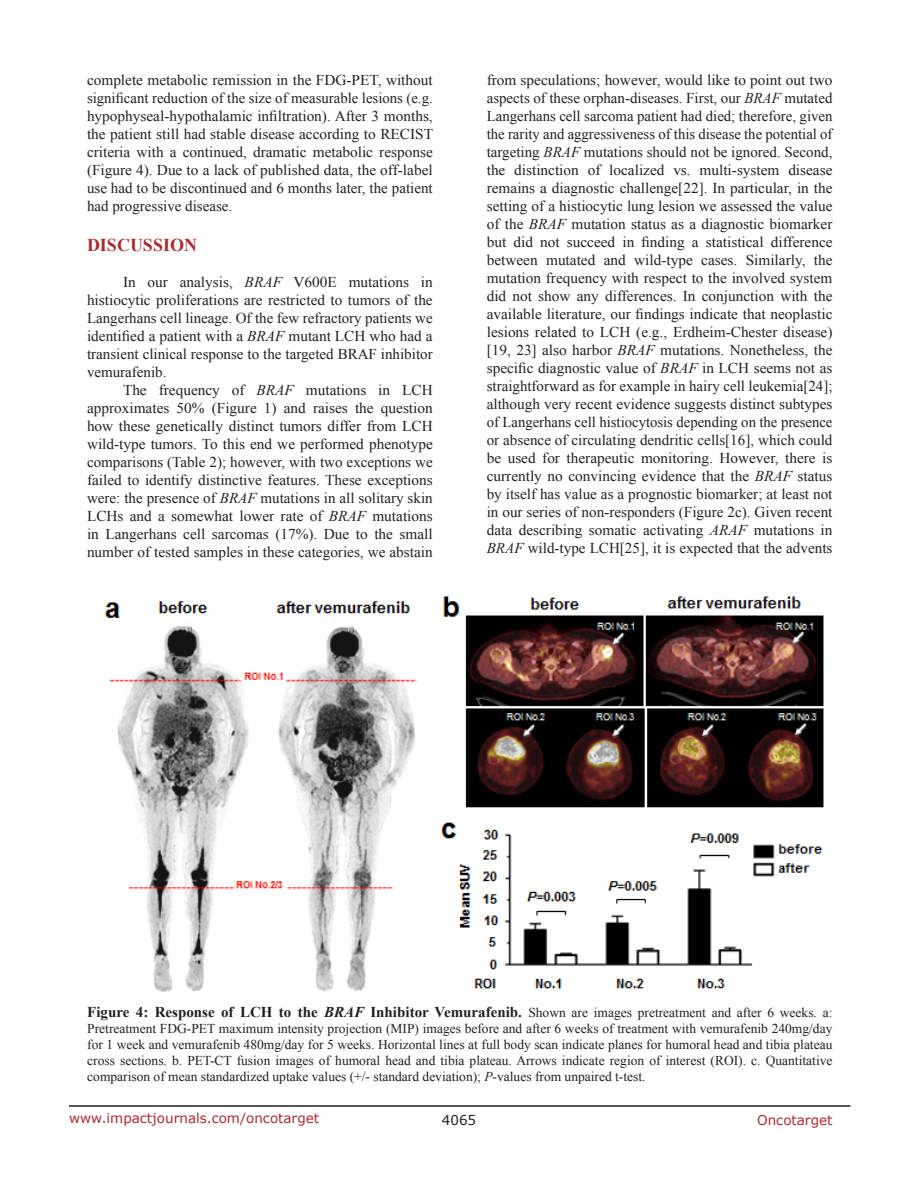
<style>
.page{position:relative;width:918px;height:1188px;background:#fff}
.page>*{position:absolute;margin:0;border:0;box-sizing:border-box;transform-origin:0 0}
.Heading{font:700 18px "Times New Roman";color:#ac2b31}
.BodyText{font:15px/18px "Times New Roman";color:#221f22;text-align:justify}
.FigureText{font:700 15px "Times New Roman";color:#221f22}
.FigureText-2{font:13.5px/16.2px "Times New Roman";color:#221f22;text-align:justify}
.t1{font:13.5px "Verdana";color:#ac2b31}
.t2{font:13.5px "Verdana";color:#221f22}
.s1{font-style:italic}
.s2{font-weight:400;font-size:13.5px}
</style>
<div class="page">
<hr style="left:69px;top:1105px;width:781px;height:2px;background:#231f20">
<img style="left:104px;top:596px;width:720px;height:396px">
<p class="BodyText" style="left:87px;top:71px;width:348px">complete metabolic remission in the FDG-PET, without significant reduction of the size of measurable lesions (e.g. hypophyseal-hypothalamic infiltration). After 3 months, the patient still had stable disease according to RECIST criteria with a continued, dramatic metabolic response (Figure 4). Due to a lack of published data, the off-label use had to be discontinued and 6 months later, the patient had progressive disease.</p>
<p class="Heading" style="left:87px;top:233px;width:112px">DISCUSSION</p>
<p class="BodyText" style="left:87px;top:273px;width:347px;text-indent:36px">In our analysis, <span class="s1">BRAF</span> V600E mutations in histiocytic proliferations are restricted to tumors of the Langerhans cell lineage. Of the few refractory patients we identified a patient with a <span class="s1">BRAF</span> mutant LCH who had a transient clinical response to the targeted BRAF inhibitor vemurafenib.</p>
<p class="BodyText" style="left:87px;top:381px;width:347px;text-indent:36px">The frequency of <span class="s1">BRAF</span> mutations in LCH approximates 50% (Figure 1) and raises the question how these genetically distinct tumors differ from LCH wild-type tumors. To this end we performed phenotype comparisons (Table 2); however, with two exceptions we failed to identify distinctive features. These exceptions were: the presence of <span class="s1">BRAF</span> mutations in all solitary skin LCHs and a somewhat lower rate of <span class="s1">BRAF</span> mutations in Langerhans cell sarcomas (17%). Due to the small number of tested samples in these categories, we abstain</p>
<p class="BodyText" style="left:487px;top:71px;width:347px">from speculations; however, would like to point out two aspects of these orphan-diseases. First, our <span class="s1">BRAF</span> mutated Langerhans cell sarcoma patient had died; therefore, given the rarity and aggressiveness of this disease the potential of targeting <span class="s1">BRAF</span> mutations should not be ignored. Second, the distinction of localized vs. multi-system disease remains a diagnostic challenge[22]. In particular, in the setting of a histiocytic lung lesion we assessed the value of the <span class="s1">BRAF</span> mutation status as a diagnostic biomarker but did not succeed in finding a statistical difference between mutated and wild-type cases. Similarly, the mutation frequency with respect to the involved system did not show any differences. In conjunction with the available literature, our findings indicate that neoplastic lesions related to LCH (e.g., Erdheim-Chester disease) [19, 23] also harbor <span class="s1">BRAF</span> mutations. Nonetheless, the specific diagnostic value of <span class="s1">BRAF</span> in LCH seems not as straightforward as for example in hairy cell leukemia[24]; although very recent evidence suggests distinct subtypes of Langerhans cell histiocytosis depending on the presence or absence of circulating dendritic cells[16], which could be used for therapeutic monitoring. However, there is currently no convincing evidence that the <span class="s1">BRAF</span> status by itself has value as a prognostic biomarker; at least not in our series of non-responders (Figure 2c). Given recent data describing somatic activating <span class="s1">ARAF</span> mutations in <span class="s1">BRAF</span> wild-type LCH[25], it is expected that the advents</p>
<p class="FigureText" style="left:87px;top:1001px;width:747px">Figure 4: Response of LCH to the <span class="s1">BRAF</span> Inhibitor Vemurafenib. <span class="s2">Shown are images pretreatment and after 6 weeks. a:</span></p>
<p class="FigureText-2" style="left:87px;top:1020px;width:747px">Pretreatment FDG-PET maximum intensity projection (MIP) images before and after 6 weeks of treatment with vemurafenib 240mg/day for 1 week and vemurafenib 480mg/day for 5 weeks. Horizontal lines at full body scan indicate planes for humoral head and tibia plateau cross sections. b. PET-CT fusion images of humoral head and tibia plateau. Arrows indicate region of interest (ROI). c. Quantitative comparison of mean standardized uptake values (+/- standard deviation); <span class="s1">P</span>-values from unpaired t-test.</p>
<p class="t1" style="left:69px;top:1109px;width:252px">www.impactjournals.com/oncotarget</p>
<p class="t2" style="left:442px;top:1111px;width:36px">4065</p>
<p class="t1" style="left:757px;top:1111px;width:77px">Oncotarget</p>
</div>
